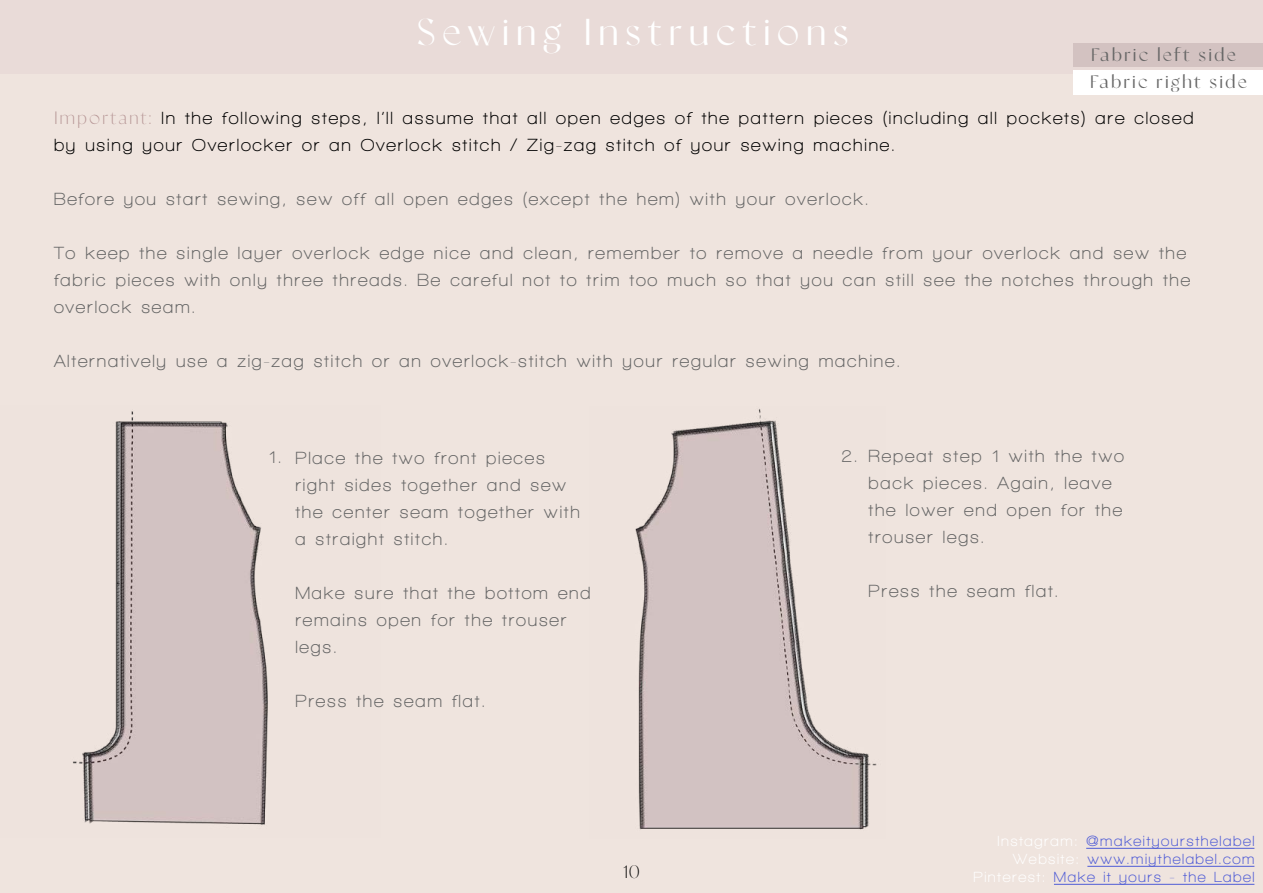
<style>
.page{position:relative;width:1263px;height:893px;background:#fff}
.page>*{position:absolute;margin:0;border:0;box-sizing:border-box;transform-origin:0 0}
.t1{font:700 37.5px "Classico";letter-spacing:.2em;color:#fff}
.t2{font:700 18px/27px "Walkway";letter-spacing:.1em;color:#666}
.t3{font:700 18px/27px "Walkway";letter-spacing:.1em;color:#000}
.t4{font:700 18px/27.2px "Classico";letter-spacing:.15em;color:#666}
.t5{font:18px "Classico";color:#000}
.t6{font:700 15px/18px "Walkway";letter-spacing:.1em;color:#4f5cd6;text-align:right}
.s1{font-family:"Classico";font-weight:400;color:#b59494}
.s2{color:#fff}
</style>
<div class="page">
<div style="left:0;top:74px;width:1263px;height:819px;background:#efe4de"></div>
<img style="left:0;top:405px;width:380px;height:432px">
<img style="left:589px;top:407px;width:296px;height:432px">
<hr style="left:1086px;top:848px;width:168px;height:1px;background:#4f5cd6">
<hr style="left:1087px;top:866px;width:167px;height:1px;background:#4f5cd6">
<hr style="left:1054px;top:884px;width:200px;height:1px;background:#4f5cd6">
<div style="left:0;top:0;width:1263px;height:74px;background:#e9dbd8"></div>
<div style="left:1074px;top:43px;width:189px;height:24px;background:#d3c2c1"></div>
<div style="left:1074px;top:70px;width:189px;height:24px;background:#fff"></div>
<h1 class="t1" style="left:417px;top:10px;width:432px">Sewing Instructions</h1>
<p class="t4" style="left:1090px;top:41px;width:158px">Fabric left side<br>Fabric right side</p>
<p class="t3" style="left:54px;top:104px;width:1141px"><span class="s1">Important:</span> In the following steps, I‘ll assume that all open edges of the pattern pieces (including all pockets) are closed by using your Overlocker or an Overlock stitch / Zig-zag stitch of your sewing machine.</p>
<p class="t2" style="left:54px;top:185px;width:816px">Before you start sewing, sew off all open edges (except the hem) with your overlock.</p>
<p class="t2" style="left:54px;top:239px;width:1138px">To keep the single layer overlock edge nice and clean, remember to remove a needle from your overlock and sew the fabric pieces with only three threads. Be careful not to trim too much so that you can still see the notches through the overlock seam.</p>
<p class="t2" style="left:54px;top:347px;width:848px">Alternatively use a zig-zag stitch or an overlock-stitch with your regular sewing machine.</p>
<p class="t2" style="left:268px;top:443px;width:14px">1.</p>
<p class="t2" style="left:868px;top:442px;width:257px">Repeat step 1 with the two back pieces. Again, leave the lower end open for the trouser legs.</p>
<p class="t2" style="left:868px;top:577px;width:191px">Press the seam flat.</p>
<p class="t2" style="left:842px;top:442px;width:18px">2.</p>
<p class="t2" style="left:295px;top:444px;width:286px">Place the two front pieces right sides together and sew the center seam together with a straight stitch.</p>
<p class="t2" style="left:295px;top:579px;width:297px">Make sure that the bottom end remains open for the trouser legs.</p>
<p class="t2" style="left:295px;top:687px;width:191px">Press the seam flat.</p>
<p class="t5" style="left:623px;top:861px;width:19px">10</p>
<p class="t6" style="left:973px;top:832px;width:282px"><span class="s2">Instagram:</span> @makeityoursthelabel<br><span class="s2">Website:</span> www.miythelabel.com<br><span class="s2">Pinterest:</span> Make it yours - the Label</p>
</div>
